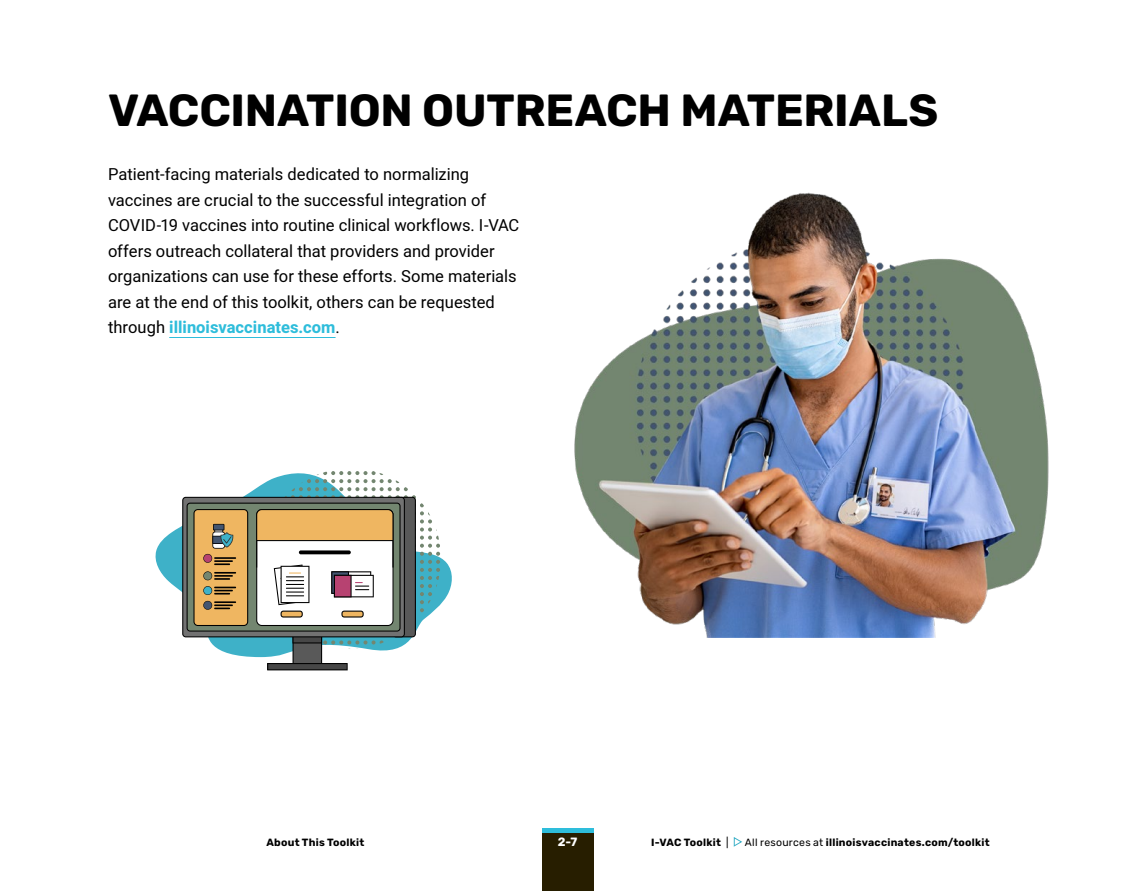
<style>
.page{position:relative;width:1134px;height:891px;background:#fff}
.page>*{position:absolute;margin:0;border:0;box-sizing:border-box;transform-origin:0 0}
.t1{font:700 45px "Rubik";letter-spacing:-.005em;color:#000}
.t2{font:16.5px/25.5px "Heebo";color:#000}
.t3{font:700 12px "Rubik";color:#fff}
.t4{font:700 10.5px "Rubik";letter-spacing:.025em;color:#000}
.s1{font-weight:700;color:#2ebddb}
.s2{font-weight:400}
</style>
<div class="page">
<div style="left:542px;top:832px;width:52px;height:59px;background:#271e00"></div>
<div style="left:542px;top:828px;width:52px;height:5px;background:#2ebddb"></div>
<svg style="left:734px;top:837px;width:8px;height:10px"></svg>
<hr style="left:169px;top:337px;width:167px;height:1px;background:#2ebddb">
<img style="left:574px;top:192px;width:475px;height:446px">
<svg style="left:155px;top:526px;width:297px;height:79px"></svg>
<svg style="left:182px;top:471px;width:258px;height:199px"></svg>
<h1 class="t1" style="left:108px;top:84px;width:832px">VACCINATION OUTREACH MATERIALS</h1>
<p class="t2" style="left:108px;top:161px;width:413px">Patient-facing materials dedicated to normalizing vaccines are crucial to the successful integration of COVID-19 vaccines into routine clinical workflows. I-VAC offers outreach collateral that providers and provider organizations can use for these efforts. Some materials are at the end of this toolkit, others can be requested through <span class="s1">illinoisvaccinates.com</span>.</p>
<p class="t4" style="left:266px;top:836px;width:99px">About This Toolkit</p>
<p class="t3" style="left:558px;top:835px;width:21px">2-7</p>
<p class="t4" style="left:651px;top:836px;width:79px">I-VAC Toolkit <span class="s2">|</span></p>
<p class="t4" style="left:745px;top:836px;width:246px"><span class="s2">All resources at</span> illinoisvaccinates.com/toolkit</p>
</div>
